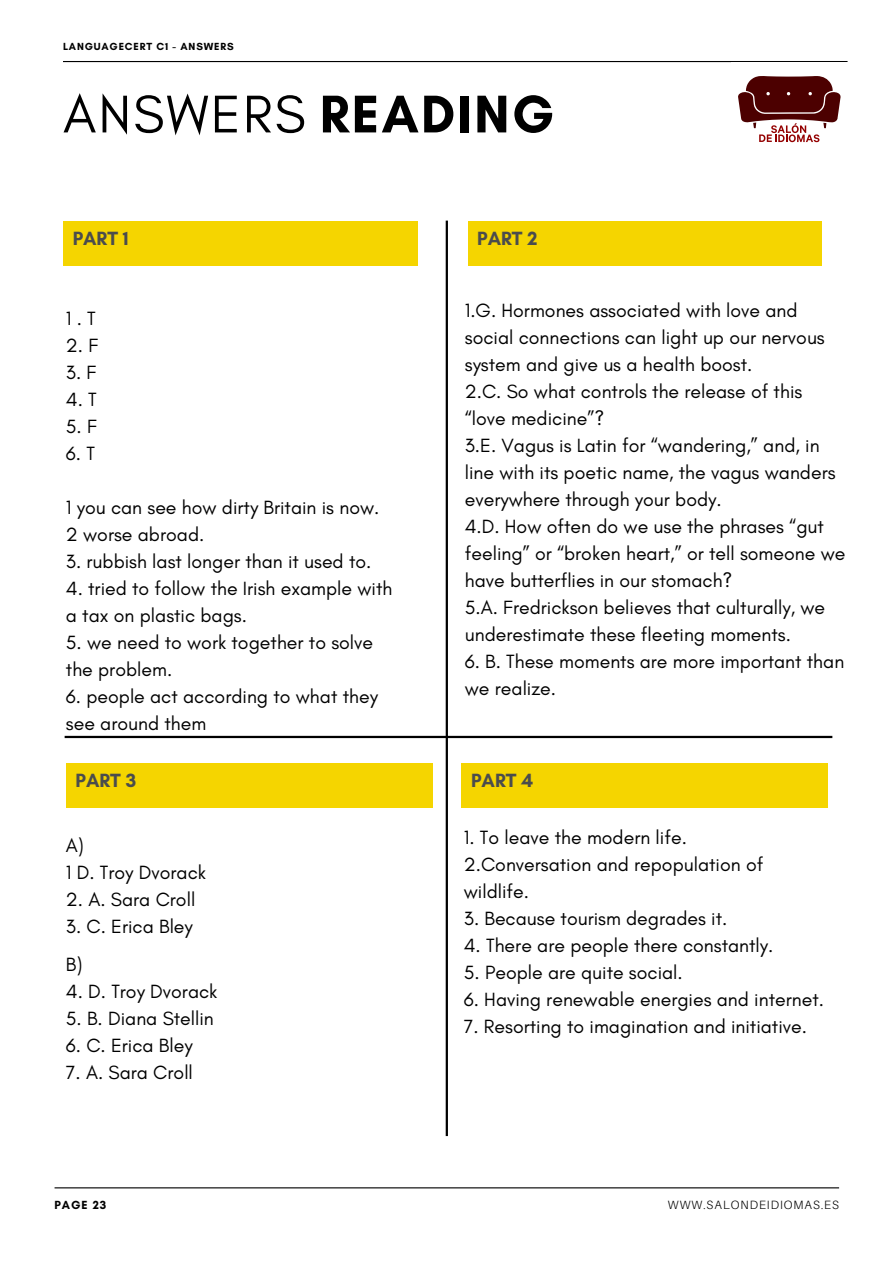
<style>
.page{position:relative;width:894px;height:1264px;background:#fff}
.page>*{position:absolute;margin:0;border:0;box-sizing:border-box;transform-origin:0 0}
.t1{font:54px "Glacial Indifference";letter-spacing:.04em;color:#000}
.t2{font:19.5px/27px "Glacial Indifference";color:#000}
.t3{font:700 19.5px "Glacial Indifference";color:#4a4c4d}
.t4{font:300 12px "Aileron";letter-spacing:.08em;color:#000}
.t5{font:700 12px "Glacial Indifference";letter-spacing:.08em;color:#000}
.t6{font:700 10.5px "Glacial Indifference";letter-spacing:.08em;color:#000}
.s1{font-weight:700}
</style>
<div class="page">
<hr style="left:63px;top:61px;width:784px;height:1px;background:#000">
<hr style="left:55px;top:1187px;width:783px;height:1px;background:#000">
<hr style="left:445px;top:220px;width:3px;height:916px;background:#000">
<hr style="left:65px;top:735px;width:767px;height:3px;background:#000">
<div style="left:63px;top:220px;width:355px;height:45px;background:#f5d500"></div>
<div style="left:468px;top:220px;width:353px;height:45px;background:#f5d500"></div>
<div style="left:66px;top:762px;width:366px;height:45px;background:#f5d500"></div>
<div style="left:461px;top:762px;width:366px;height:45px;background:#f5d500"></div>
<svg style="left:738px;top:76px;width:102px;height:66px"></svg>
<p class="t6" style="left:63px;top:40px;width:172px">LANGUAGECERT C1 - ANSWERS</p>
<h1 class="t1" style="left:63px;top:81px;width:492px">ANSWERS <span class="s1">READING</span></h1>
<p class="t3" style="left:73px;top:226px;width:58px">PART 1</p>
<p class="t2" style="left:66px;top:305px;width:31px">1.T</p>
<p class="t2" style="left:66px;top:332px;width:34px">2. F</p>
<p class="t2" style="left:66px;top:359px;width:32px">3. F</p>
<p class="t2" style="left:66px;top:386px;width:32px">4. T</p>
<p class="t2" style="left:66px;top:413px;width:32px">5. F</p>
<p class="t2" style="left:66px;top:440px;width:31px">6. T</p>
<p class="t2" style="left:66px;top:494px;width:315px">1 you can see how dirty Britain is now.<br>2 worse abroad.</p>
<p class="t2" style="left:66px;top:548px;width:307px">3. rubbish last longer than it used to.</p>
<p class="t2" style="left:66px;top:575px;width:328px">4. tried to follow the Irish example with a tax on plastic bags.</p>
<p class="t2" style="left:66px;top:629px;width:308px">5. we need to work together to solve the problem.</p>
<p class="t2" style="left:66px;top:683px;width:313px">6. people act according to what they see around them</p>
<p class="t3" style="left:75px;top:768px;width:62px">PART 3</p>
<p class="t2" style="left:66px;top:831px;width:142px">A)<br>1 D. Troy Dvorack</p>
<p class="t2" style="left:66px;top:885px;width:131px">2. A. Sara Croll</p>
<p class="t2" style="left:66px;top:912px;width:128px">3. C. Erica Bley</p>
<p class="t2" style="left:66px;top:950px;width:18px">B)</p>
<p class="t2" style="left:66px;top:977px;width:153px">4. D. Troy Dvorack</p>
<p class="t2" style="left:66px;top:1004px;width:149px">5. B. Diana Stellin</p>
<p class="t2" style="left:66px;top:1031px;width:128px">6. C. Erica Bley</p>
<p class="t2" style="left:66px;top:1058px;width:128px">7. A. Sara Croll</p>
<p class="t5" style="left:55px;top:1197px;width:53px">PAGE 23</p>
<p class="t3" style="left:477px;top:226px;width:62px">PART 2</p>
<p class="t2" style="left:464px;top:297px;width:382px">1.G. Hormones associated with love and social connections can light up our nervous system and give us a health boost.<br>2.C. So what controls the release of this “love medicine”?<br>3.E. Vagus is Latin for “wandering,” and, in line with its poetic name, the vagus wanders everywhere through your body.<br>4.D. How often do we use the phrases “gut feeling” or “broken heart,” or tell someone we have butterflies in our stomach?<br>5.A. Fredrickson believes that culturally, we underestimate these fleeting moments.</p>
<p class="t2" style="left:464px;top:648px;width:381px">6. B. These moments are more important than we realize.</p>
<p class="t3" style="left:471px;top:768px;width:63px">PART 4</p>
<p class="t2" style="left:463px;top:823px;width:301px">1. To leave the modern life.<br>2.Conversation and repopulation of wildlife.</p>
<p class="t2" style="left:463px;top:904px;width:265px">3. Because tourism degrades it.</p>
<p class="t2" style="left:463px;top:931px;width:311px">4. There are people there constantly.</p>
<p class="t2" style="left:463px;top:958px;width:220px">5. People are quite social.</p>
<p class="t2" style="left:463px;top:985px;width:361px">6. Having renewable energies and internet.</p>
<p class="t2" style="left:463px;top:1012px;width:344px">7. Resorting to imagination and initiative.</p>
<p class="t4" style="left:667px;top:1197px;width:173px">WWW.SALONDEIDIOMAS.ES</p>
</div>
